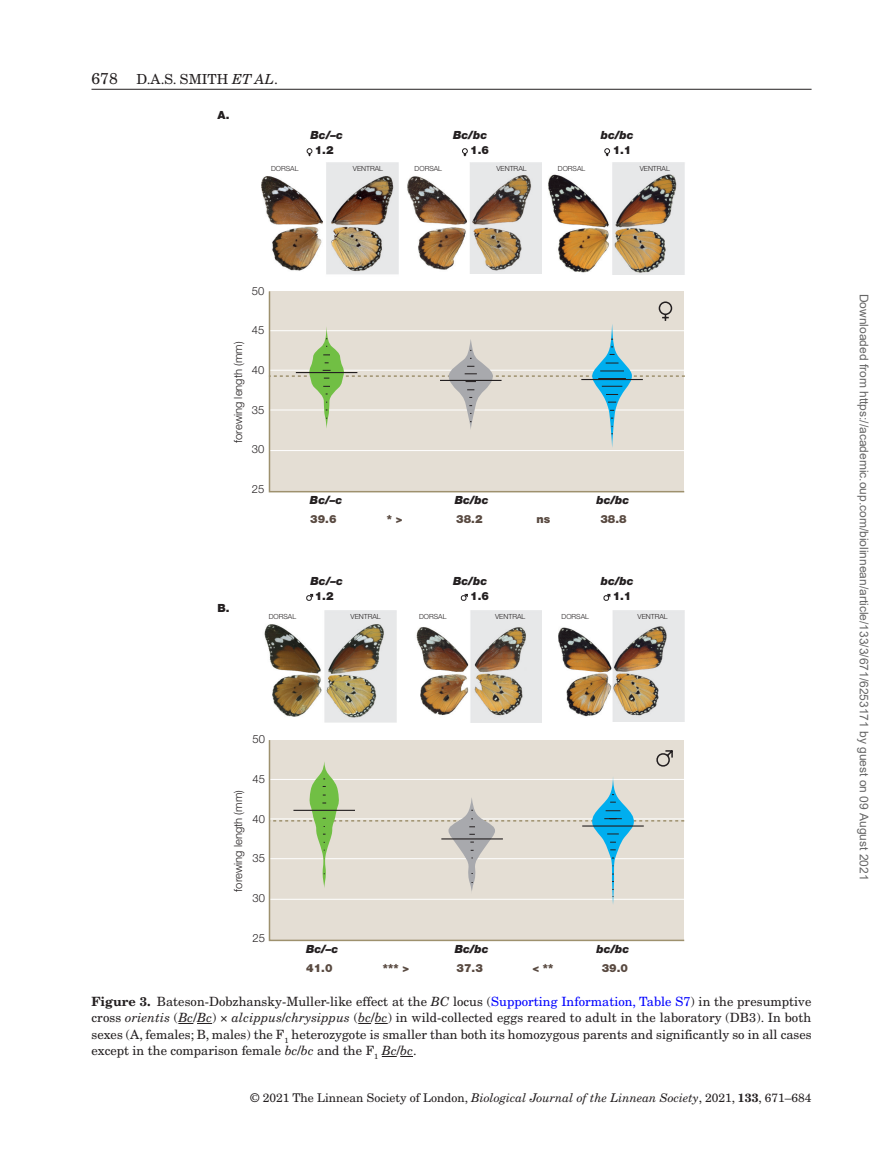
<style>
.page{position:relative;width:893px;height:1174px;background:#fff}
.page>*{position:absolute;margin:0;border:0;box-sizing:border-box;transform-origin:0 0}
.t1{font:13.8px "New Century Schlbk";color:#231f20}
.t2{font:12.75px/16.5px "New Century Schlbk";color:#231f20;text-align:justify}
.t3{font:12px "Arial";color:#666}
.t4{font:12px "New Century Schlbk";color:#231f20}
.t5{font:italic 900 11.25px "Helvetica Neue LT Std";color:#231f20}
.t6{font:300 11.25px "Helvetica Neue LT Std";color:#231f20}
.t7{font:900 11.25px "Helvetica Neue LT Std";color:#594a41}
.t8{font:900 11.25px "Helvetica Neue LT Std";color:#231f20}
.t9{font:300 7.05px "Helvetica Neue LT Std";color:#231f20}
.s1{font-size:15.75px}
.s2{font-style:italic}
.s3{font-weight:700}
.s4{color:#00f}
</style>
<div class="page">
<hr style="left:92px;top:89px;width:720px;height:1px;background:#231f20">
<svg style="left:178px;top:1023px;width:34px;height:1px"></svg>
<svg style="left:358px;top:1023px;width:30px;height:1px"></svg>
<svg style="left:382px;top:1056px;width:31px;height:1px"></svg>
<div style="left:268px;top:291px;width:417px;height:202px;background:#e4ded4"></div>
<svg style="left:462px;top:148px;width:148px;height:9px"></svg>
<svg style="left:307px;top:148px;width:5px;height:9px"></svg>
<svg style="left:306px;top:593px;width:305px;height:8px"></svg>
<svg style="left:268px;top:740px;width:417px;height:202px;background:#e2dcd2"></svg>
<img style="left:538px;top:162px;width:147px;height:113px">
<img style="left:264px;top:611px;width:132px;height:112px">
<img style="left:416px;top:611px;width:126px;height:112px">
<img style="left:261px;top:163px;width:137px;height:112px">
<img style="left:407px;top:163px;width:135px;height:111px">
<svg style="left:269px;top:301px;width:416px;height:147px;background:#d9d9cf"></svg>
<hr style="left:440px;top:380px;width:62px;height:1px;background:#231f20">
<svg style="left:269px;top:749px;width:415px;height:155px;background:#d9d9cf"></svg>
<hr style="left:441px;top:838px;width:62px;height:1px;background:#231f20">
<img style="left:558px;top:611px;width:126px;height:110px">
<p class="t1" style="left:92px;top:70px;width:188px"><span class="s1">678</span> D.A.S. SMITH <span class="s2">ET AL</span>.</p>
<p class="t8" style="left:218px;top:109px;width:13px">A.</p>
<p class="t5" style="left:311px;top:128px;width:34px">Bc/–c</p>
<p class="t5" style="left:453px;top:128px;width:35px">Bc/bc</p>
<p class="t5" style="left:601px;top:128px;width:34px">bc/bc</p>
<p class="t8" style="left:315px;top:143px;width:20px">1.2</p>
<p class="t8" style="left:470px;top:143px;width:20px">1.6</p>
<p class="t8" style="left:613px;top:143px;width:20px">1.1</p>
<p class="t9" style="left:271px;top:164px;width:29px">DORSAL</p>
<p class="t9" style="left:353px;top:164px;width:32px">VENTRAL</p>
<p class="t9" style="left:415px;top:164px;width:29px">DORSAL</p>
<p class="t9" style="left:496px;top:164px;width:32px">VENTRAL</p>
<p class="t9" style="left:558px;top:164px;width:29px">DORSAL</p>
<p class="t9" style="left:640px;top:164px;width:32px">VENTRAL</p>
<p class="t6" style="left:252px;top:284px;width:14px">50</p>
<p class="t6" style="left:252px;top:323px;width:14px">45</p>
<p class="t6" style="left:252px;top:363px;width:14px">40</p>
<p class="t6" style="left:252px;top:403px;width:14px">35</p>
<p class="t6" style="left:252px;top:442px;width:14px">30</p>
<p class="t6" style="left:252px;top:482px;width:14px">25</p>
<p class="t6" style="left:231px;top:443px;width:103px;rotate:-90deg">forewing length (mm)</p>
<p class="t5" style="left:310px;top:493px;width:34px">Bc/–c</p>
<p class="t5" style="left:455px;top:493px;width:35px">Bc/bc</p>
<p class="t7" style="left:310px;top:512px;width:28px">39.6</p>
<p class="t7" style="left:387px;top:512px;width:17px">* &gt;</p>
<p class="t7" style="left:456px;top:512px;width:28px">38.2</p>
<p class="t7" style="left:536px;top:512px;width:15px">ns</p>
<p class="t7" style="left:600px;top:512px;width:28px">38.8</p>
<p class="t5" style="left:596px;top:493px;width:34px">bc/bc</p>
<p class="t5" style="left:311px;top:574px;width:34px">Bc/–c</p>
<p class="t5" style="left:453px;top:574px;width:35px">Bc/bc</p>
<p class="t5" style="left:601px;top:574px;width:34px">bc/bc</p>
<p class="t8" style="left:315px;top:590px;width:20px">1.2</p>
<p class="t8" style="left:470px;top:590px;width:20px">1.6</p>
<p class="t8" style="left:613px;top:590px;width:20px">1.1</p>
<p class="t8" style="left:218px;top:601px;width:14px">B.</p>
<p class="t9" style="left:269px;top:611px;width:29px">DORSAL</p>
<p class="t9" style="left:351px;top:611px;width:32px">VENTRAL</p>
<p class="t9" style="left:419px;top:611px;width:29px">DORSAL</p>
<p class="t9" style="left:495px;top:611px;width:32px">VENTRAL</p>
<p class="t9" style="left:561px;top:611px;width:29px">DORSAL</p>
<p class="t9" style="left:638px;top:611px;width:32px">VENTRAL</p>
<p class="t6" style="left:231px;top:891px;width:103px;rotate:-90deg">forewing length (mm)</p>
<p class="t6" style="left:253px;top:732px;width:14px">50</p>
<p class="t6" style="left:253px;top:772px;width:14px">45</p>
<p class="t6" style="left:253px;top:811px;width:14px">40</p>
<p class="t6" style="left:253px;top:851px;width:14px">35</p>
<p class="t6" style="left:253px;top:891px;width:14px">30</p>
<p class="t6" style="left:253px;top:930px;width:14px">25</p>
<p class="t5" style="left:306px;top:942px;width:34px">Bc/–c</p>
<p class="t5" style="left:455px;top:942px;width:35px">Bc/bc</p>
<p class="t7" style="left:306px;top:960px;width:28px">41.0</p>
<p class="t7" style="left:383px;top:960px;width:28px">*** &gt;</p>
<p class="t7" style="left:457px;top:960px;width:28px">37.3</p>
<p class="t7" style="left:532px;top:960px;width:22px">&lt; **</p>
<p class="t7" style="left:602px;top:960px;width:28px">39.0</p>
<p class="t5" style="left:596px;top:942px;width:34px">bc/bc</p>
<p class="t2" style="left:91px;top:993px;width:722px"><span class="s3">Figure 3.</span> Bateson-Dobzhansky-Muller-like effect at the <span class="s2">BC</span> locus (<span class="s4">Supporting Information, Table S7</span>) in the presumptive cross <span class="s2">orientis</span> (<span class="s2">Bc</span>/<span class="s2">Bc</span>) × <span class="s2">alcippus</span>/<span class="s2">chrysippus</span> (<span class="s2">bc</span>/<span class="s2">bc</span>) in wild-collected eggs reared to adult in the laboratory (DB3). In both sexes (A, females; B, males) the F<sub>1</sub> heterozygote is smaller than both its homozygous parents and significantly so in all cases except in the comparison female <span class="s2">bc</span>/<span class="s2">bc</span> and the F<sub>1</sub> <span class="s2">Bc</span>/<span class="s2">bc</span>.</p>
<p class="t4" style="left:251px;top:1090px;width:562px">© 2021 The Linnean Society of London, <span class="s2">Biological Journal of the Linnean Society</span>, 2021, <span class="s3">133</span>, 671–684</p>
<p class="t3" style="left:868px;top:293px;width:588px;rotate:90deg">Downloaded from https://academic.oup.com/biolinnean/article/133/3/671/6253171 by guest on 09 August 2021</p>
</div>
